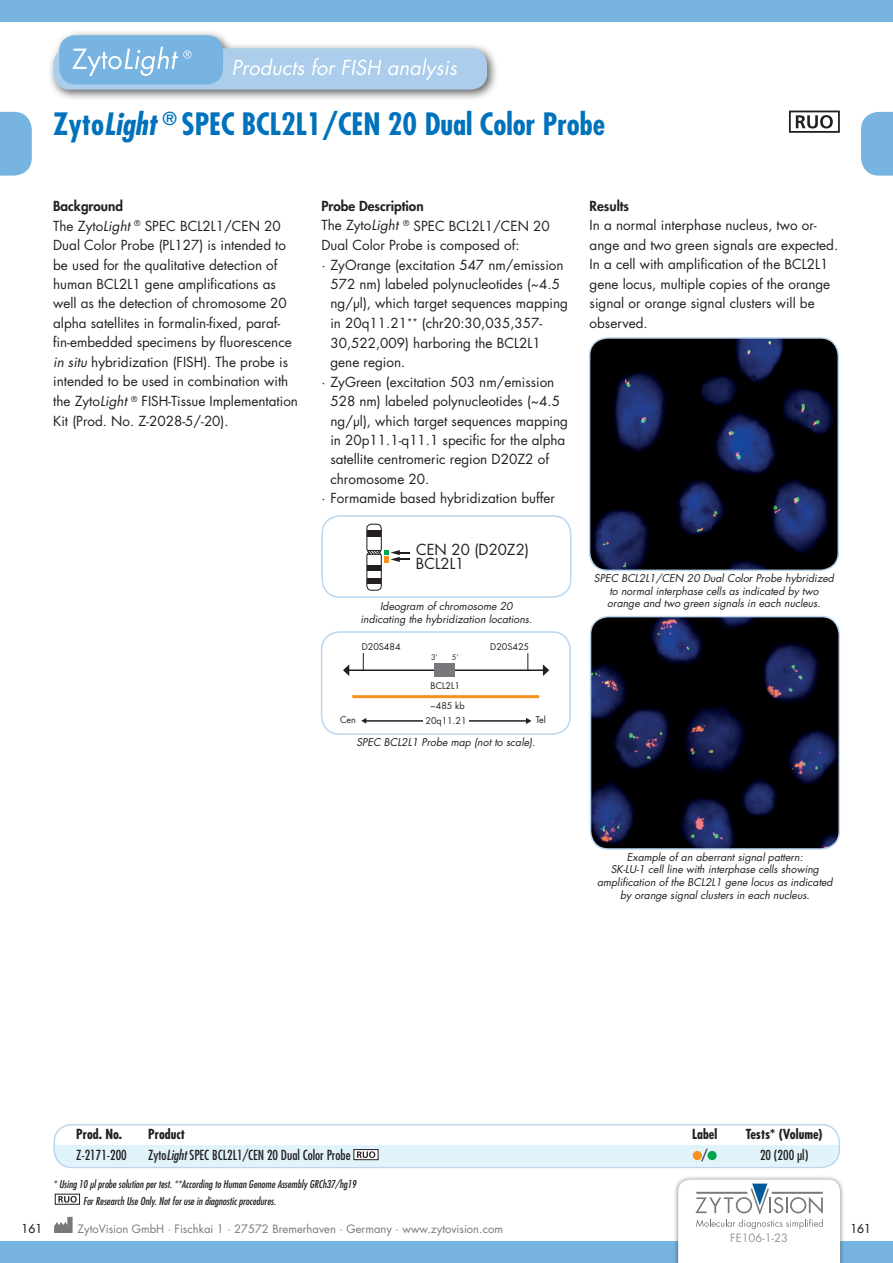
<style>
.page{position:relative;width:893px;height:1263px;background:#fff}
.page>*{position:absolute;margin:0;border:0;box-sizing:border-box;transform-origin:0 0}
.t1{font:700 condensed 30px "Futura Std";color:#0072bc}
.t2{font:14.85px "Futura Std";color:#231f20}
.t3{font:13.5px/19.5px "Futura Std";color:#231f20}
.t4{font:condensed 13.5px "Futura Std";color:#231f20}
.t5{font:700 condensed 13.5px "Futura Std";color:#231f20}
.t6{font:800 13.5px "Futura Std";color:#231f20}
.t7{font:500 12px "Futura Std";color:#231f20}
.t8{font:11.25px "Futura Std";color:#76787b}
.t9{font:11.25px "Futura Std";color:#939598}
.t10{font:italic 10.5px/12.6px "Futura Std";color:#231f20;text-align:center}
.t11{font:italic condensed 10.5px/16.5px "Futura Std";color:#231f20}
.t12{font:9px "Futura Std";color:#231f20}
.t13{font:7.5px "Futura Std";color:#231f20}
.s1{font-style:italic}
.s2{font-weight:800}
</style>
<div class="page">
<svg style="left:0;top:112px;width:32px;height:64px;background:#81b9e4"></svg>
<svg style="left:861px;top:112px;width:32px;height:64px;background:#80b9e3"></svg>
<div style="left:0;top:1242px;width:893px;height:21px;background:#77b4e2"></div>
<svg style="left:54px;top:1217px;width:19px;height:16px"></svg>
<div style="left:48px;top:29px;width:451px;height:73px;background:#231f20;opacity:.75"></div>
<div style="left:54px;top:48px;width:433px;height:42px;background:#acceec;border-radius:16px"></div>
<div style="left:59px;top:35px;width:164px;height:50px;background:#77b4e2;border-radius:16px"></div>
<svg style="left:233px;top:58px;width:224px;height:22px"></svg>
<svg style="left:72px;top:47px;width:120px;height:29px"></svg>
<svg style="left:58px;top:1202px;width:18px;height:1px"></svg>
<div style="left:55px;top:1194px;width:25px;height:11px;border:1px solid #231f20"></div>
<svg style="left:58px;top:1196px;width:19px;height:6px"></svg>
<div style="left:0;top:0;width:893px;height:21px;background:#77b4e2"></div>
<div style="left:789px;top:111px;width:51px;height:22px;border:2px solid #231f20"></div>
<svg style="left:796px;top:115px;width:37px;height:13px"></svg>
<div style="left:673px;top:1175px;width:172px;height:88px;background:#231f20;opacity:.5"></div>
<svg style="left:678px;top:1180px;width:162px;height:83px"></svg>
<img style="left:590px;top:338px;width:248px;height:232px">
<div style="left:589px;top:337px;width:250px;height:234px;border:2px solid #b9d6ef;border-radius:18px"></div>
<div style="left:54px;top:1145px;width:785px;height:21px;background:#e1f4fc"></div>
<div style="left:53px;top:1124px;width:787px;height:44px;border:2px solid #b9d6ef;border-radius:18px"></div>
<div style="left:354px;top:1149px;width:24px;height:11px;background:#fff"></div>
<div style="left:353px;top:1149px;width:26px;height:11px;border:1px solid #231f20"></div>
<svg style="left:357px;top:1151px;width:18px;height:7px"></svg>
<div style="left:693px;top:1151px;width:9px;height:9px;background:#f7931d;border-radius:50%"></div>
<div style="left:707px;top:1151px;width:10px;height:9px;background:#00a550;border-radius:50%"></div>
<div style="left:321px;top:631px;width:250px;height:104px;border:2px solid #b9d6ef;border-radius:18px"></div>
<svg style="left:361px;top:718px;width:5px;height:6px"></svg>
<hr style="left:366px;top:720px;width:161px;height:2px;background:#231f20">
<svg style="left:526px;top:718px;width:5px;height:6px"></svg>
<div style="left:423px;top:716px;width:46px;height:8px;background:#fff"></div>
<hr style="left:349px;top:669px;width:195px;height:2px;background:#231f20">
<svg style="left:343px;top:664px;width:6px;height:12px"></svg>
<svg style="left:543px;top:664px;width:6px;height:12px"></svg>
<hr style="left:352px;top:695px;width:187px;height:3px;background:#f7931d">
<svg style="left:363px;top:653px;width:1px;height:17px"></svg>
<svg style="left:527px;top:653px;width:1px;height:17px"></svg>
<div style="left:435px;top:663px;width:20px;height:14px;background:#76787b"></div>
<img style="left:590px;top:617px;width:249px;height:232px">
<div style="left:590px;top:616px;width:250px;height:234px;border:2px solid #b9d6ef;border-radius:18px"></div>
<div style="left:321px;top:515px;width:250px;height:83px;border:2px solid #b9d6ef;border-radius:18px"></div>
<svg style="left:366px;top:523px;width:44px;height:68px"></svg>
<h1 class="t1" style="left:53px;top:106px;width:554px">Zyto<span class="s1">Light</span> <sup>®</sup> SPEC BCL2L1/CEN 20 Dual Color Probe</h1>
<p class="t3" style="left:53px;top:196px;width:246px"><span class="s2">Background<br></span>The Zyto<span class="s1">Light</span> <sup>®</sup> SPEC BCL2L1/CEN 20<br>Dual Color Probe (PL127) is intended to be used for the qualitative detection of human BCL2L1 gene amplifications as well as the detection of chromosome 20 alpha satellites in formalin-fixed, paraf&shy;fin-embedded specimens by fluorescence <span class="s1">in situ</span> hybridization (FISH). The probe is intended to be used in combination with the Zyto<span class="s1">Light</span> <sup>®</sup> FISH-Tissue Implementation Kit (Prod. No. Z-2028-5/-20).</p>
<p class="t6" style="left:321px;top:197px;width:104px">Probe Description</p>
<p class="t3" style="left:321px;top:216px;width:230px">The Zyto<span class="s1">Light</span> <sup>®</sup> SPEC BCL2L1/CEN 20</p>
<p class="t3" style="left:321px;top:235px;width:200px">Dual Color Probe is composed of:</p>
<p class="t3" style="left:321px;top:255px;width:244px">· ZyOrange (excitation 547 nm/emission</p>
<p class="t3" style="left:330px;top:274px;width:231px">572 nm) labeled polynucleotides (~4.5</p>
<p class="t3" style="left:330px;top:294px;width:239px">ng/µl), which target sequences mapping</p>
<p class="t3" style="left:330px;top:313px;width:213px">in 20q11.21<sup>**</sup> (chr20:30,035,357-</p>
<p class="t3" style="left:330px;top:333px;width:212px">30,522,009) harboring the BCL2L1</p>
<p class="t3" style="left:330px;top:352px;width:76px">gene region.</p>
<p class="t3" style="left:321px;top:372px;width:235px">· ZyGreen (excitation 503 nm/emission</p>
<p class="t3" style="left:330px;top:391px;width:231px">528 nm) labeled polynucleotides (~4.5</p>
<p class="t3" style="left:330px;top:411px;width:239px">ng/µl), which target sequences mapping</p>
<p class="t3" style="left:330px;top:430px;width:237px">in 20p11.1-q11.1 specific for the alpha</p>
<p class="t3" style="left:330px;top:450px;width:220px">satellite centromeric region D20Z2 of</p>
<p class="t3" style="left:330px;top:469px;width:100px">chromosome 20.</p>
<p class="t3" style="left:321px;top:489px;width:235px">· Formamide based hybridization buffer</p>
<p class="t2" style="left:416px;top:540px;width:115px">CEN 20 (D20Z2)</p>
<p class="t2" style="left:416px;top:554px;width:50px">BCL2L1</p>
<p class="t10" style="left:360px;top:600px;width:173px">Ideogram of chromosome 20 indicating the hybridization locations.</p>
<p class="t12" style="left:362px;top:641px;width:40px">D20S484</p>
<p class="t12" style="left:490px;top:641px;width:40px">D20S425</p>
<p class="t13" style="left:431px;top:652px;width:8px">3’</p>
<p class="t13" style="left:452px;top:652px;width:8px">5’</p>
<p class="t12" style="left:431px;top:680px;width:31px">BCL2L1</p>
<p class="t12" style="left:430px;top:700px;width:36px">~485 kb</p>
<p class="t12" style="left:340px;top:714px;width:17px">Cen</p>
<p class="t12" style="left:425px;top:715px;width:43px">20q11.21</p>
<p class="t12" style="left:536px;top:714px;width:12px">Tel</p>
<p class="t10" style="left:356px;top:736px;width:181px">SPEC BCL2L1 Probe map (not to scale).</p>
<p class="t6" style="left:590px;top:197px;width:41px">Results</p>
<p class="t3" style="left:590px;top:216px;width:250px">In a normal interphase nucleus, two or&shy;ange and two green signals are expected.<br>In a cell with amplification of the BCL2L1 gene locus, multiple copies of the orange signal or orange signal clusters will be observed.</p>
<p class="t10" style="left:594px;top:572px;width:242px">SPEC BCL2L1/CEN 20 Dual Color Probe hybridized to normal interphase cells as indicated by two orange and two green signals in each nucleus.</p>
<p class="t10" style="left:597px;top:851px;width:237px">Example of an aberrant signal pattern:<br>SK-LU-1 cell line with interphase cells showing amplification of the BCL2L1 gene locus as indicated by orange signal clusters in each nucleus.</p>
<p class="t5" style="left:76px;top:1126px;width:48px">Prod. No.</p>
<p class="t5" style="left:148px;top:1126px;width:38px">Product</p>
<p class="t5" style="left:692px;top:1126px;width:27px">Label</p>
<p class="t5" style="left:746px;top:1126px;width:78px">Tests* (Volume)</p>
<p class="t4" style="left:76px;top:1147px;width:52px">Z-2171-200</p>
<p class="t4" style="left:148px;top:1147px;width:204px">Zyto<span class="s1">Light</span> SPEC BCL2L1/CEN 20 Dual Color Probe</p>
<p class="t4" style="left:702px;top:1147px;width:7px">/</p>
<p class="t4" style="left:760px;top:1147px;width:50px">20 (200 μl)</p>
<p class="t11" style="left:83px;top:1176px;width:275px;text-indent:-30px">* Using 10 µl probe solution per test. **According to Human Genome Assembly GRCh37/hg19<br>For Research Use Only. Not for use in diagnostic procedures.</p>
<p class="t8" style="left:77px;top:1222px;width:427px">ZytoVision GmbH · Fischkai 1 · 27572 Bremerhaven · Germany · www.zytovision.com</p>
<p class="t7" style="left:22px;top:1221px;width:22px">161</p>
<p class="t7" style="left:850px;top:1221px;width:22px">161</p>
<p class="t9" style="left:730px;top:1230px;width:59px">FE106-1-23</p>
</div>
